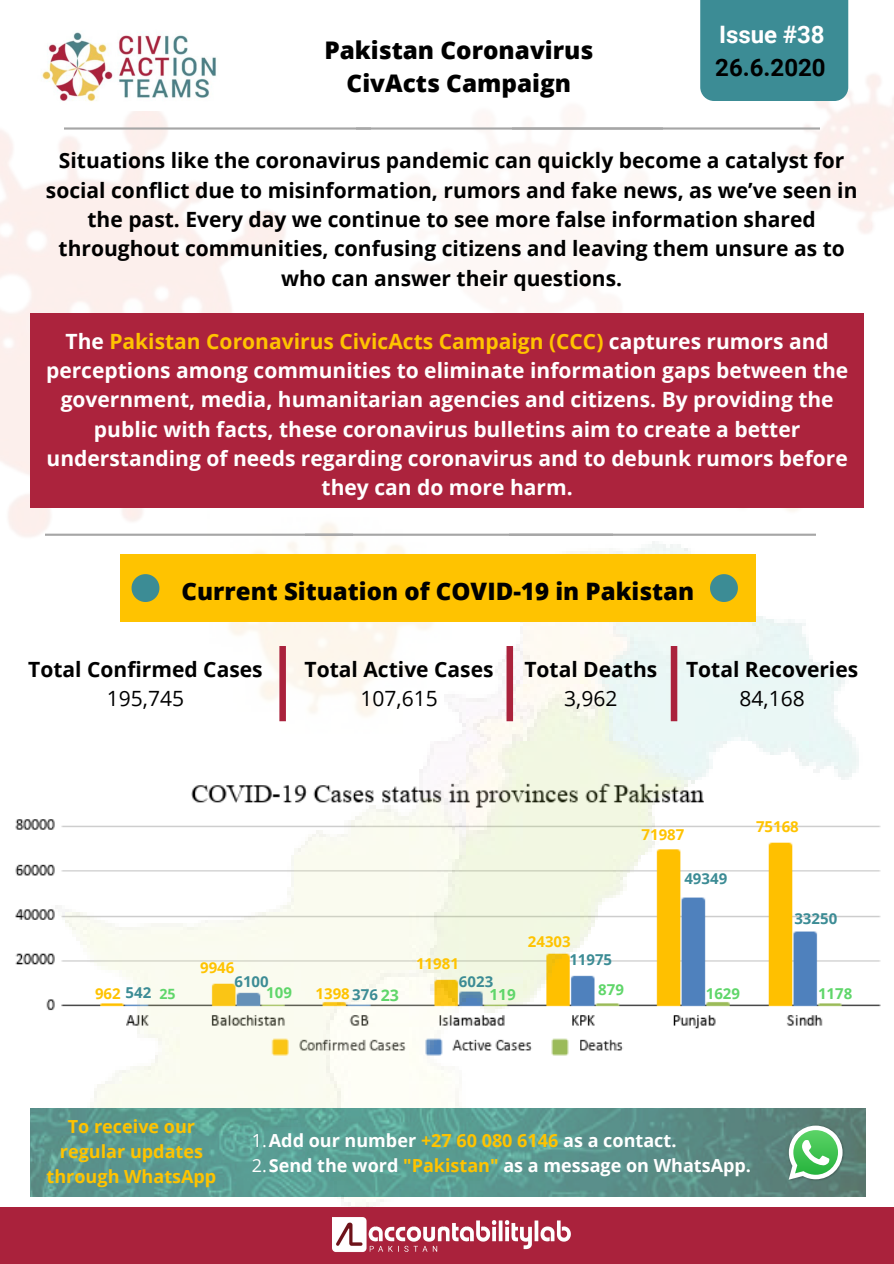
<style>
.page{position:relative;width:894px;height:1264px;background:#fff}
.page>*{position:absolute;margin:0;border:0;box-sizing:border-box;transform-origin:0 0}
.t1{font:800 24.3px/33.5px "Open Sans";color:#000;text-align:center}
.t2{font:800 24px "Open Sans";color:#000}
.t3{font:700 24px "Roboto";color:#000}
.t4{font:700 24px "Roboto";color:#fff}
.t5{font:700 21px/29.2px "Open Sans";color:#000;text-align:center}
.t6{font:700 21px/29.2px "Open Sans";color:#fff;text-align:center}
.t7{font:21px "Open Sans";color:#000}
.t8{font:700 18px/24.8px "Open Sans";color:#fff}
.t9{font:700 18px/24.8px "Open Sans";color:#ffc300;text-align:center}
.t10{font:700 15.3px "Open Sans";color:#60d66a}
.t11{font:700 15px "Open Sans";color:#ffc300}
.t12{font:700 15px "Open Sans";color:#3c8c95}
.t13{font:700 15px "Open Sans";color:#60d66a}
.s1{color:#ffc300}
.s2{color:#3c8c95}
.s3{font-size:14.25px;color:#60d66a}
.s4{font-size:16.05px;color:#60d66a}
.s5{font-weight:400}
</style>
<div class="page">
<img style="left:0;top:35px;width:893px;height:477px">
<img style="left:35px;top:32px;width:189px;height:78px">
<svg style="left:64px;top:121px;width:755px;height:15px"></svg>
<img style="left:8px;top:512px;width:873px;height:695px">
<div style="left:0;top:1207px;width:893px;height:56px;background:#aa223c"></div>
<img style="left:332px;top:1217px;width:238px;height:35px">
<div style="left:120px;top:554px;width:635px;height:67px;background:#ffc300"></div>
<svg style="left:131px;top:574px;width:28px;height:28px"></svg>
<div style="left:30px;top:313px;width:833px;height:195px;background:#ac233d"></div>
<svg style="left:710px;top:574px;width:27px;height:28px"></svg>
<svg style="left:279px;top:646px;width:7px;height:75px"></svg>
<svg style="left:506px;top:646px;width:7px;height:75px"></svg>
<svg style="left:670px;top:646px;width:7px;height:75px"></svg>
<img style="left:30px;top:1108px;width:835px;height:88px">
<img style="left:786px;top:1123px;width:58px;height:59px">
<svg style="left:788px;top:1125px;width:54px;height:54px"></svg>
<div style="left:700px;top:0;width:148px;height:101px;background:#3c8c95"></div>
<p class="t1" style="left:324px;top:33px;width:270px">Pakistan Coronavirus<br>CivActs Campaign</p>
<p class="t4" style="left:719px;top:20px;width:107px">Issue #38</p>
<p class="t3" style="left:715px;top:54px;width:112px">26.6.2020</p>
<p class="t5" style="left:46px;top:146px;width:812px">Situations like the coronavirus pandemic can quickly become a catalyst for social conflict due to misinformation, rumors and fake news, as we’ve seen in the past. Every day we continue to see more false information shared throughout communities, confusing citizens and leaving them unsure as to who can answer their questions.</p>
<p class="t6" style="left:46px;top:326px;width:803px">The <span class="s1">Pakistan Coronavirus CivicActs Campaign (CCC)</span> captures rumors and perceptions among communities to eliminate information gaps between the government, media, humanitarian agencies and citizens. By providing the public with facts, these coronavirus bulletins aim to create a better understanding of needs regarding coronavirus and to debunk rumors before they can do more harm.</p>
<p class="t2" style="left:181px;top:574px;width:514px">Current Situation of COVID-19 in Pakistan</p>
<p class="t5" style="left:28px;top:654px;width:236px">Total Confirmed Cases</p>
<p class="t7" style="left:107px;top:684px;width:79px">195,745</p>
<p class="t5" style="left:304px;top:654px;width:190px">Total Active Cases</p>
<p class="t7" style="left:360px;top:684px;width:79px">107,615</p>
<p class="t5" style="left:524px;top:654px;width:134px">Total Deaths</p>
<p class="t7" style="left:564px;top:684px;width:55px">3,962</p>
<p class="t5" style="left:685px;top:654px;width:174px">Total Recoveries</p>
<p class="t7" style="left:739px;top:684px;width:67px">84,168</p>
<p class="t11" style="left:95px;top:982px;width:82px">962 <span class="s2">542</span> <span class="s3">25</span></p>
<p class="t11" style="left:200px;top:957px;width:36px">9946</p>
<p class="t12" style="left:234px;top:970px;width:36px">6100</p>
<p class="t13" style="left:266px;top:982px;width:27px">109</p>
<p class="t11" style="left:315px;top:983px;width:85px">1398 <span class="s2">376</span> <span class="s4">23</span></p>
<p class="t11" style="left:416px;top:953px;width:44px">11981</p>
<p class="t12" style="left:459px;top:970px;width:36px">6023</p>
<p class="t10" style="left:489px;top:984px;width:28px">119</p>
<p class="t11" style="left:527px;top:931px;width:44px">24303</p>
<p class="t12" style="left:569px;top:948px;width:44px">11975</p>
<p class="t13" style="left:598px;top:979px;width:27px">879</p>
<p class="t11" style="left:641px;top:824px;width:44px">71987</p>
<p class="t12" style="left:684px;top:868px;width:44px">49349</p>
<p class="t11" style="left:755px;top:815px;width:44px">75168</p>
<p class="t12" style="left:794px;top:908px;width:44px">33250</p>
<p class="t13" style="left:705px;top:983px;width:36px">1629</p>
<p class="t13" style="left:817px;top:983px;width:36px">1178</p>
<p class="t9" style="left:47px;top:1113px;width:171px">To receive our regular updates through WhatsApp</p>
<p class="t8" style="left:252px;top:1127px;width:500px"><span class="s5">1.</span>Add our number <span class="s1">+27 60 080 6146</span> as a contact.<br><span class="s5">2.</span>Send the word <span class="s1">"Pakistan"</span> as a message on WhatsApp.</p>
</div>
